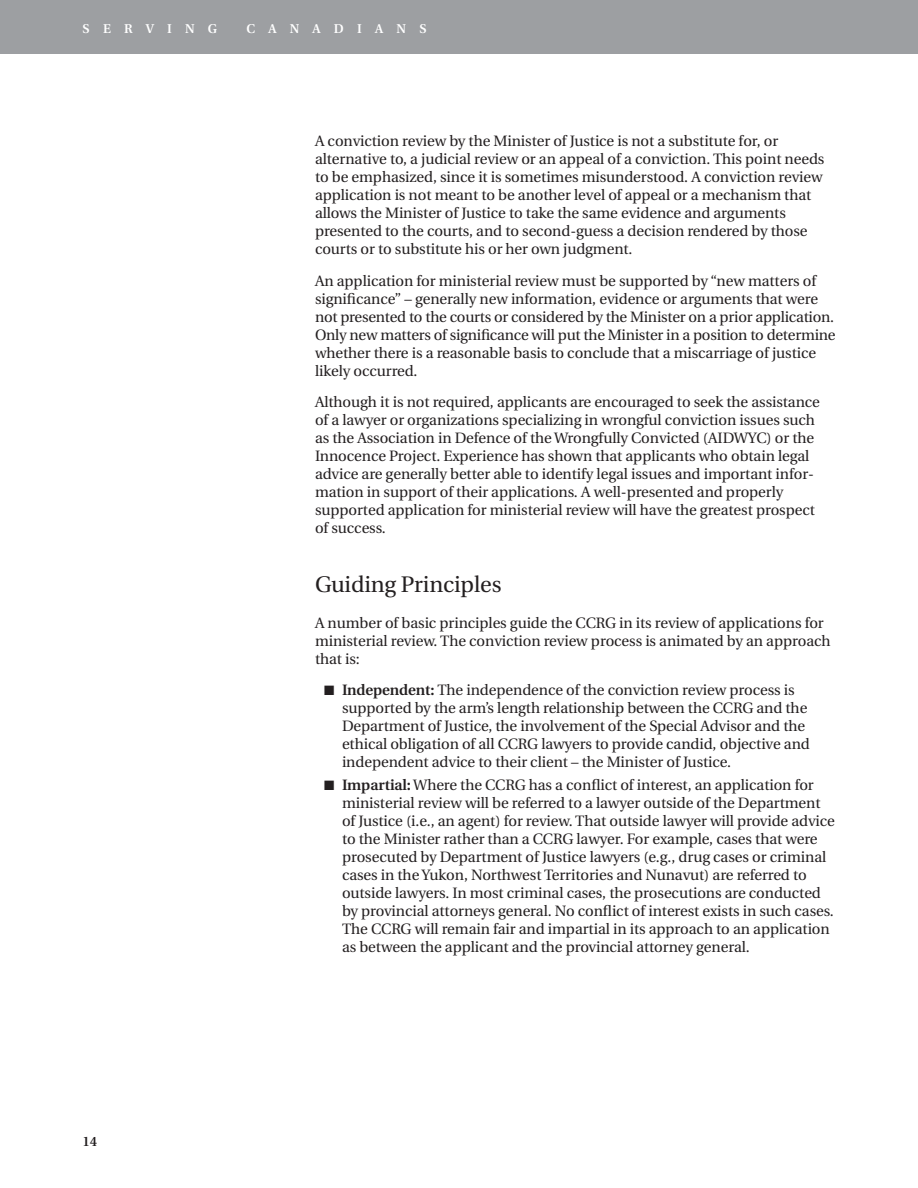
<style>
.page{position:relative;width:918px;height:1188px;background:#fff}
.page>*{position:absolute;margin:0;border:0;box-sizing:border-box;transform-origin:0 0}
.t1{font:22.5px "Utopia";letter-spacing:-.005em;color:#231f20}
.t2{font:15px/18px "Utopia";letter-spacing:-.005em;color:#231f20}
.t3{font:600 13.5px "Utopia";color:#231f20}
.t4{font:600 12.75px "Utopia";letter-spacing:1.04em;color:#fff}
.s1{font-weight:600}
</style>
<div class="page">
<div style="left:0;top:0;width:918px;height:54px;background:#9d9fa2"></div>
<p class="t4" style="left:82px;top:24px;width:136px">SERVING</p>
<p class="t4" style="left:246px;top:24px;width:182px">CANADIANS</p>
<p class="t2" style="left:315px;top:133px;width:511px">A conviction review by the Minister of Justice is not a substitute for, or alternative to, a judicial review or an appeal of a conviction. This point needs to be emphasized, since it is sometimes misunderstood. A conviction review application is not meant to be another level of appeal or a mechanism that allows the Minister of Justice to take the same evidence and arguments presented to the courts, and to second-guess a decision rendered by those courts or to substitute his or her own judgment.</p>
<p class="t2" style="left:315px;top:273px;width:522px">An application for ministerial review must be supported by “new matters of significance” – generally new information, evidence or arguments that were not presented to the courts or considered by the Minister on a prior application.<br>Only new matters of significance will put the Minister in a position to determine whether there is a reasonable basis to conclude that a miscarriage of justice likely occurred.</p>
<p class="t2" style="left:315px;top:394px;width:506px">Although it is not required, applicants are encouraged to seek the assistance of a lawyer or organizations specializing in wrongful conviction issues such as the Association in Defence of the Wrongfully Convicted (AIDWYC) or the Innocence Project. Experience has shown that applicants who obtain legal advice are generally better able to identify legal issues and important infor&shy;mation in support of their applications. A well-presented and properly supported application for ministerial review will have the greatest prospect of success.</p>
<p class="t3" style="left:82px;top:1135px;width:16px">14</p>
<h1 class="t1" style="left:315px;top:575px;width:188px">Guiding Principles</h1>
<p class="t2" style="left:315px;top:615px;width:517px">A number of basic principles guide the CCRG in its review of applications for ministerial review. The conviction review process is animated by an approach that is:</p>
<p class="t2" style="left:342px;top:682px;width:469px;text-indent:-18px">■ <span class="s1">Independent:</span> The independence of the conviction review process is supported by the arm’s length relationship between the CCRG and the Department of Justice, the involvement of the Special Advisor and the ethical obligation of all CCRG lawyers to provide candid, objective and independent advice to their client – the Minister of Justice.</p>
<p class="t2" style="left:342px;top:777px;width:494px;text-indent:-18px">■ <span class="s1">Impartial:</span>Where the CCRG has a conflict of interest, an application for ministerial review will be referred to a lawyer outside of the Department of Justice (i.e., an agent) for review. That outside lawyer will provide advice to the Minister rather than a CCRG lawyer. For example, cases that were prosecuted by Department of Justice lawyers (e.g., drug cases or criminal cases in the Yukon, Northwest Territories and Nunavut) are referred to outside lawyers. In most criminal cases, the prosecutions are conducted by provincial attorneys general. No conflict of interest exists in such cases.<br>The CCRG will remain fair and impartial in its approach to an application as between the applicant and the provincial attorney general.</p>
</div>
